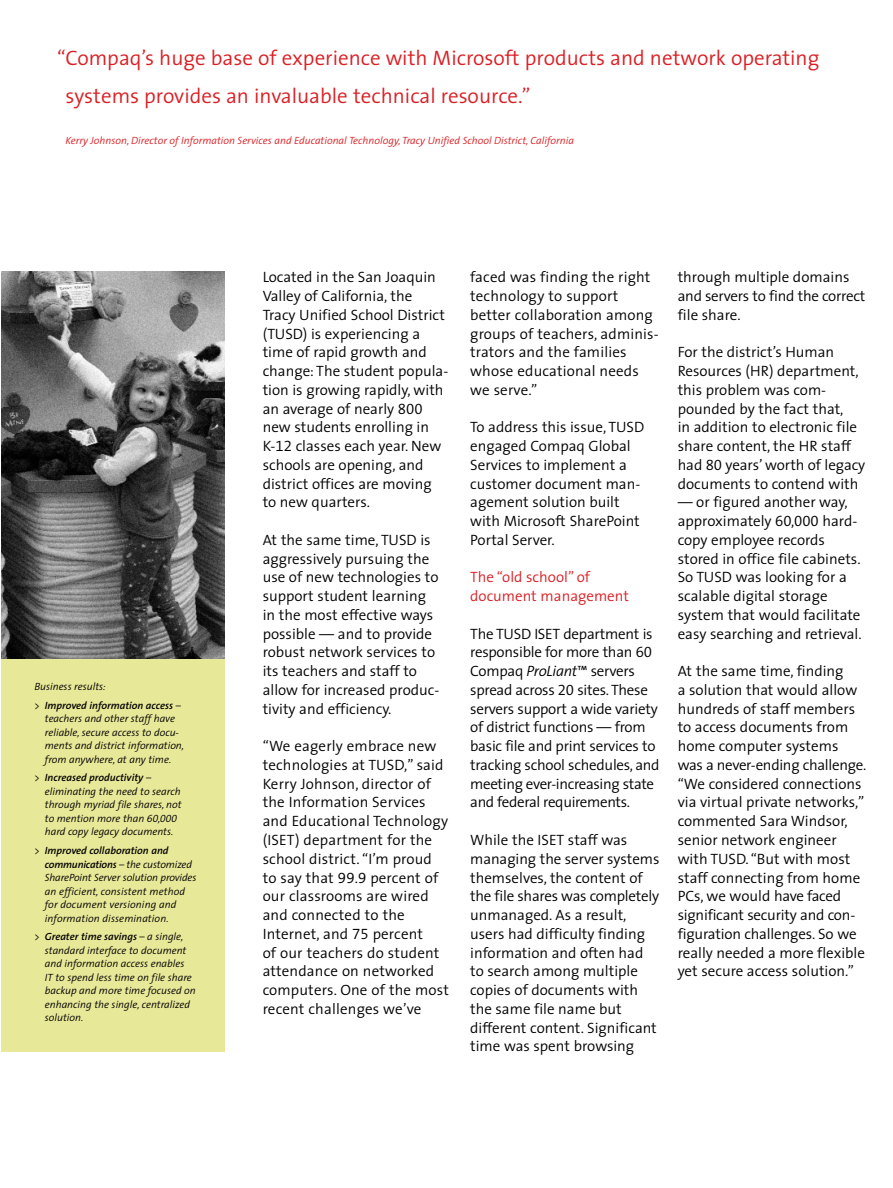
<style>
.page{position:relative;width:893px;height:1188px;background:#fff}
.page>*{position:absolute;margin:0;border:0;box-sizing:border-box;transform-origin:0 0}
.t1{font:300 21px/37.5px "The Sans CPQ Semi";color:#db1e23}
.t2{font:300 15px/18.8px "The Sans CPQ Semi";color:#000}
.t3{font:300 15px/18.8px "The Sans CPQ Semi";color:#db1e23}
.t4{font:italic 300 10.5px/13.5px "The Sans CPQ Semi";color:#000}
.t5{font:italic 300 10.5px "The Sans CPQ Semi";color:#db1e23}
.t6{font:italic 700 10.5px/18.8px "The Sans CPQ Semi";color:#000}
.s1{font-weight:300}
.s2{font-weight:700}
.s3{font-style:italic}
</style>
<div class="page">
<svg style="left:1px;top:271px;width:224px;height:781px;background:#a7a77f"></svg>
<h1 class="t1" style="left:65px;top:42px;width:755px;text-indent:-8px">“Compaq’s huge base of experience with Microsoft products and network operating systems provides an invaluable technical resource.”</h1>
<p class="t5" style="left:65px;top:136px;width:510px">Kerry Johnson, Director of Information Services and Educational Technology, Tracy Unified School District, California</p>
<p class="t6" style="left:34px;top:678px;width:148px"><span class="s1">Business results:<br>&gt;</span> Improved information access <span class="s1">–</span></p>
<p class="t4" style="left:45px;top:713px;width:141px">teachers and other staff have reliable, secure access to docu&shy;ments and district information, from anywhere, at any time.</p>
<p class="t4" style="left:45px;top:772px;width:138px;text-indent:-10px">&gt; <span class="s2">Increased productivity</span> – eliminating the need to search through myriad file shares, not to mention more than 60,000 hard copy legacy documents.</p>
<p class="t4" style="left:45px;top:845px;width:153px;text-indent:-10px">&gt; <span class="s2">Improved collaboration and communications</span> – the customized<br>SharePoint Server solution provides an efficient, consistent method for document versioning and information dissemination.</p>
<p class="t4" style="left:45px;top:931px;width:152px;text-indent:-10px">&gt; <span class="s2">Greater time savings</span> – a single, standard interface to document and information access enables<br>IT to spend less time on file share backup and more time focused on enhancing the single, centralized solution.</p>
<p class="t2" style="left:263px;top:269px;width:187px">Located in the San Joaquin<br>Valley of California, the<br>Tracy Unified School District (TUSD) is experiencing a time of rapid growth and change: The student popula&shy;tion is growing rapidly, with an average of nearly 800 new students enrolling in<br>K-12 classes each year. New schools are opening, and district offices are moving to new quarters.</p>
<p class="t2" style="left:263px;top:532px;width:178px">At the same time, TUSD is aggressively pursuing the use of new technologies to support student learning in the most effective ways possible — and to provide robust network services to its teachers and staff to allow for increased produc&shy;tivity and efficiency.</p>
<p class="t2" style="left:263px;top:738px;width:188px">“We eagerly embrace new technologies at TUSD,” said<br>Kerry Johnson, director of the Information Services and Educational Technology (ISET) department for the school district. “I’m proud to say that 99.9 percent of our classrooms are wired and connected to the<br>Internet, and 75 percent<br>of our teachers do student attendance on networked computers. One of the most recent challenges we’ve</p>
<p class="t2" style="left:470px;top:269px;width:190px">faced was finding the right technology to support better collaboration among groups of teachers, adminis&shy;trators and the families whose educational needs we serve.”</p>
<p class="t2" style="left:470px;top:419px;width:176px">To address this issue, TUSD engaged Compaq Global<br>Services to implement a customer document man&shy;agement solution built with Microsoft SharePoint<br>Portal Server.</p>
<p class="t3" style="left:470px;top:569px;width:160px">The “old school” of document management</p>
<p class="t2" style="left:470px;top:626px;width:191px">The TUSD ISET department is responsible for more than 60<br>Compaq <span class="s3">ProLiant</span>™ servers spread across 20 sites. These servers support a wide variety of district functions — from basic file and print services to tracking school schedules, and meeting ever-increasing state and federal requirements.</p>
<p class="t2" style="left:470px;top:832px;width:191px">While the ISET staff was managing the server systems themselves, the content of the file shares was completely unmanaged. As a result, users had difficulty finding information and often had to search among multiple copies of documents with the same file name but different content. Significant time was spent browsing</p>
<p class="t2" style="left:678px;top:269px;width:189px">through multiple domains and servers to find the correct file share.</p>
<p class="t2" style="left:678px;top:344px;width:189px">For the district’s Human<br>Resources (HR) department, this problem was com&shy;pounded by the fact that,<br>in addition to electronic file share content, the HR staff had 80 years’ worth of legacy documents to contend with</p>
<p class="t2" style="left:678px;top:494px;width:185px">— or figured another way, approximately 60,000 hard&shy;copy employee records stored in office file cabinets.<br>So TUSD was looking for a scalable digital storage system that would facilitate easy searching and retrieval.</p>
<p class="t2" style="left:678px;top:663px;width:190px">At the same time, finding<br>a solution that would allow hundreds of staff members to access documents from home computer systems was a never-ending challenge. “We considered connections via virtual private networks,” commented Sara Windsor, senior network engineer with TUSD. “But with most staff connecting from home<br>PCs, we would have faced significant security and con&shy;figuration challenges. So we really needed a more flexible yet secure access solution.”</p>
</div>
